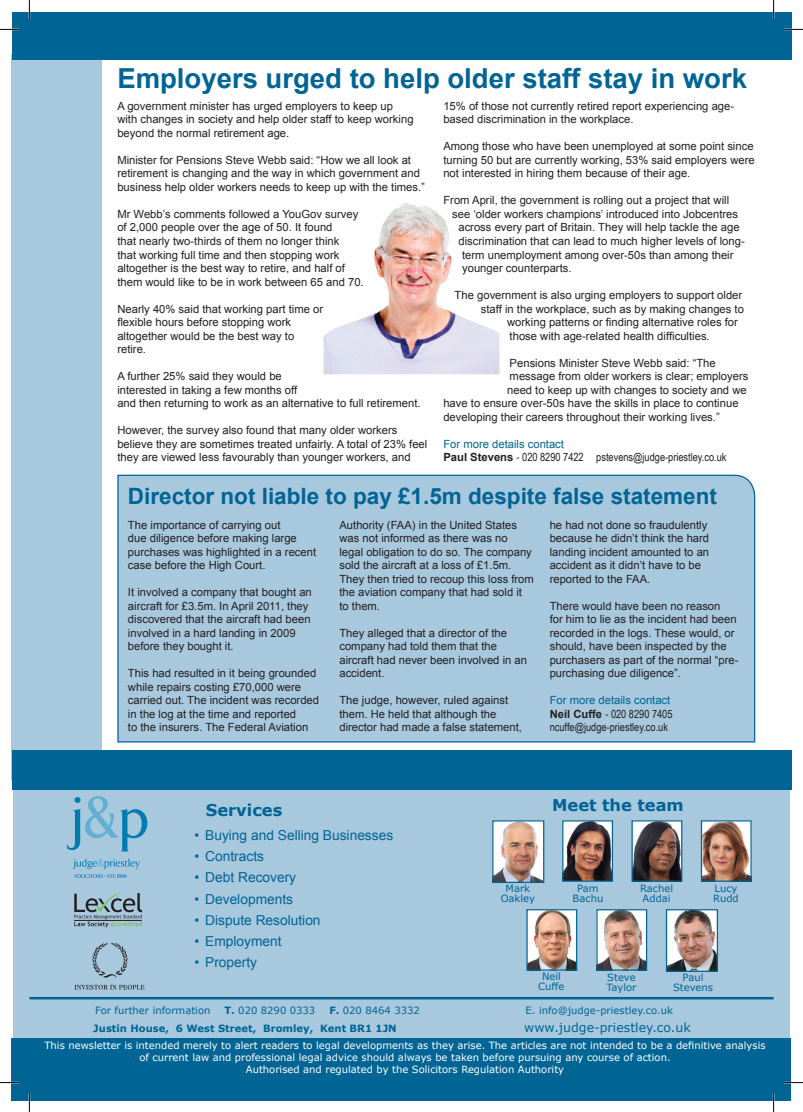
<style>
.page{position:relative;width:803px;height:1112px;background:#fff}
.page>*{position:absolute;margin:0;border:0;box-sizing:border-box;transform-origin:0 0}
.t1{font:700 27.5px "Arial";color:#006494}
.t2{font:700 22.5px "Arial";color:#006494}
.t3{font:700 16.25px "Verdana";color:#006494}
.t4{font:13.75px "Arial";color:#006494}
.t5{font:12.5px "Verdana";color:#006494}
.t6{font:11.25px/13.5px "Arial";color:#231f20}
.t7{font:11.25px/13.5px "Arial Narrow";color:#231f20}
.t8{font:11.25px "Arial";color:#006494}
.t9{font:10px/12px "Verdana";color:#fff;text-align:center}
.t10{font:10px/10px "Verdana";color:#006494;text-align:center}
.t11{font:700 10px "Verdana";color:#006494}
.s1{font-family:"Arial";font-weight:700}
.s2{font-weight:700}
</style>
<div class="page">
<div style="left:12px;top:54px;width:90px;height:727px;background:#a8c8de"></div>
<div style="left:12px;top:12px;width:779px;height:48px;background:#006494"></div>
<div style="left:13px;top:788px;width:777px;height:259px;background:#a8c8de"></div>
<div style="left:12px;top:750px;width:779px;height:39px;background:#006494"></div>
<div style="left:12px;top:1037px;width:779px;height:62px;background:#006494"></div>
<hr style="left:29px;top:996px;width:744px;height:3px;background:#006494">
<img style="left:494px;top:822px;width:48px;height:58px">
<div style="left:492px;top:820px;width:52px;height:62px;border:1px solid #006494"></div>
<img style="left:564px;top:822px;width:47px;height:57px">
<div style="left:562px;top:820px;width:51px;height:61px;border:1px solid #006494"></div>
<img style="left:633px;top:822px;width:47px;height:57px">
<div style="left:631px;top:820px;width:51px;height:61px;border:1px solid #006494"></div>
<img style="left:703px;top:822px;width:47px;height:57px">
<div style="left:701px;top:820px;width:51px;height:61px;border:1px solid #006494"></div>
<img style="left:528px;top:910px;width:47px;height:58px">
<div style="left:526px;top:908px;width:51px;height:62px;border:1px solid #006494"></div>
<img style="left:598px;top:910px;width:47px;height:58px">
<div style="left:596px;top:908px;width:51px;height:62px;border:1px solid #006494"></div>
<img style="left:668px;top:910px;width:48px;height:59px">
<div style="left:666px;top:908px;width:52px;height:63px;border:1px solid #006494"></div>
<svg style="left:73px;top:858px;width:67px;height:20px"></svg>
<svg style="left:67px;top:796px;width:80px;height:55px"></svg>
<svg style="left:74px;top:892px;width:68px;height:35px"></svg>
<hr style="left:74px;top:920px;width:68px;height:1px;background:#231f20">
<svg style="left:75px;top:984px;width:70px;height:5px"></svg>
<svg style="left:92px;top:943px;width:36px;height:34px"></svg>
<div style="left:117px;top:474px;width:639px;height:269px;background:#a8c8de"></div>
<img style="left:323px;top:202px;width:176px;height:172px">
<svg style="left:0;top:29px;width:19px;height:1px"></svg>
<svg style="left:784px;top:29px;width:19px;height:1px"></svg>
<svg style="left:0;top:1081px;width:19px;height:2px"></svg>
<svg style="left:784px;top:1081px;width:19px;height:2px"></svg>
<svg style="left:29px;top:0;width:1px;height:19px"></svg>
<svg style="left:29px;top:1093px;width:1px;height:18px"></svg>
<svg style="left:773px;top:0;width:1px;height:19px"></svg>
<svg style="left:773px;top:1093px;width:1px;height:18px"></svg>
<h1 class="t1" style="left:117px;top:59px;width:631px">Employers urged to help older staff stay in work</h1>
<p class="t6" style="left:117px;top:99px;width:298px">A government minister has urged employers to keep up with changes in society and help older staff to keep working beyond the normal retirement age.</p>
<p class="t6" style="left:117px;top:153px;width:309px">Minister for Pensions Steve Webb said: “How we all look at retirement is changing and the way in which government and business help older workers needs to keep up with the times.”</p>
<p class="t6" style="left:117px;top:207px;width:248px">Mr Webb’s comments followed a YouGov survey of 2,000 people over the age of 50. It found<br>that nearly two-thirds of them no longer think<br>that working full time and then stopping work altogether is the best way to retire, and half of them would like to be in work between 65 and 70.</p>
<p class="t6" style="left:117px;top:302px;width:207px">Nearly 40% said that working part time or flexible hours before stopping work altogether would be the best way to retire.</p>
<p class="t6" style="left:117px;top:369px;width:305px">A further 25% said they would be<br>interested in taking a few months off<br>and then returning to work as an alternative to full retirement.</p>
<p class="t6" style="left:117px;top:423px;width:311px">However, the survey also found that many older workers believe they are sometimes treated unfairly. A total of 23% feel they are viewed less favourably than younger workers, and</p>
<p class="t6" style="left:443px;top:99px;width:292px">15% of those not currently retired report experiencing age&shy;based discrimination in the workplace.</p>
<p class="t6" style="left:443px;top:140px;width:313px;text-align:justify">Among those who have been unemployed at some point since turning 50 but are currently working, 53% said employers were not interested in hiring them because of their age.</p>
<p class="t6" style="left:443px;top:194px;width:287px">From April, the government is rolling out a project that will</p>
<p class="t6" style="left:452px;top:207px;width:287px">see ‘older workers champions’ introduced into Jobcentres</p>
<p class="t6" style="left:458px;top:221px;width:283px">across every part of Britain. They will help tackle the age</p>
<p class="t6" style="left:458px;top:234px;width:288px">discrimination that can lead to much higher levels of long-</p>
<p class="t6" style="left:462px;top:248px;width:273px">term unemployment among over-50s than among their</p>
<p class="t6" style="left:462px;top:261px;width:111px">younger counterparts.</p>
<p class="t6" style="left:455px;top:288px;width:289px">The government is also urging employers to support older</p>
<p class="t6" style="left:481px;top:302px;width:265px">staff in the workplace, such as by making changes to</p>
<p class="t6" style="left:507px;top:315px;width:232px">working patterns or finding alternative roles for</p>
<p class="t6" style="left:510px;top:329px;width:202px">those with age-related health difficulties.</p>
<p class="t6" style="left:510px;top:356px;width:208px">Pensions Minister Steve Webb said: “The</p>
<p class="t6" style="left:510px;top:369px;width:240px">message from older workers is clear; employers</p>
<p class="t6" style="left:507px;top:383px;width:241px">need to keep up with changes to society and we</p>
<p class="t6" style="left:443px;top:396px;width:297px">have to ensure over-50s have the skills in place to continue</p>
<p class="t6" style="left:443px;top:410px;width:278px">developing their careers throughout their working lives.”</p>
<p class="t8" style="left:443px;top:436px;width:122px">For more details contact</p>
<p class="t7" style="left:443px;top:450px;width:285px"><span class="s1">Paul Stevens</span> - 020 8290 7422 pstevens@judge-priestley.co.uk</p>
<h2 class="t2" style="left:128px;top:480px;width:590px">Director not liable to pay £1.5m despite false statement</h2>
<p class="t6" style="left:128px;top:518px;width:190px">The importance of carrying out<br>due diligence before making large purchases was highlighted in a recent case before the High Court.</p>
<p class="t6" style="left:128px;top:585px;width:185px">It involved a company that bought an aircraft for £3.5m. In April 2011, they discovered that the aircraft had been involved in a hard landing in 2009 before they bought it.</p>
<p class="t6" style="left:128px;top:666px;width:193px">This had resulted in it being grounded while repairs costing £70,000 were carried out. The incident was recorded in the log at the time and reported<br>to the insurers. The Federal Aviation</p>
<p class="t6" style="left:339px;top:518px;width:196px">Authority (FAA) in the United States was not informed as there was no legal obligation to do so. The company sold the aircraft at a loss of £1.5m.<br>They then tried to recoup this loss from the aviation company that had sold it to them.</p>
<p class="t6" style="left:339px;top:626px;width:189px">They alleged that a director of the company had told them that the aircraft had never been involved in an accident.</p>
<p class="t6" style="left:339px;top:693px;width:184px">The judge, however, ruled against them. He held that although the director had made a false statement,</p>
<p class="t6" style="left:550px;top:518px;width:161px">he had not done so fraudulently because he didn’t think the hard landing incident amounted to an accident as it didn’t have to be reported to the FAA.</p>
<p class="t6" style="left:550px;top:599px;width:190px">There would have been no reason<br>for him to lie as the incident had been recorded in the logs. These would, or should, have been inspected by the purchasers as part of the normal “pre&shy;purchasing due diligence”.</p>
<p class="t8" style="left:550px;top:692px;width:122px">For more details contact</p>
<p class="t7" style="left:550px;top:706px;width:124px"><span class="s1">Neil Cuffe</span> - 020 8290 7405 ncuffe@judge-priestley.co.uk</p>
<h3 class="t3" style="left:206px;top:798px;width:78px">Services</h3>
<h3 class="t3" style="left:552px;top:793px;width:133px">Meet the team</h3>
<p class="t4" style="left:195px;top:825px;width:200px">• Buying and Selling Businesses</p>
<p class="t4" style="left:195px;top:846px;width:71px">• Contracts</p>
<p class="t4" style="left:195px;top:867px;width:103px">• Debt Recovery</p>
<p class="t4" style="left:195px;top:889px;width:100px">• Developments</p>
<p class="t4" style="left:195px;top:910px;width:128px">• Dispute Resolution</p>
<p class="t4" style="left:195px;top:931px;width:89px">• Employment</p>
<p class="t4" style="left:195px;top:952px;width:64px">• Property</p>
<p class="t10" style="left:501px;top:882px;width:36px">Mark<br>Oakley</p>
<p class="t10" style="left:572px;top:882px;width:32px">Pam<br>Bachu</p>
<p class="t10" style="left:640px;top:882px;width:35px;text-align:left">Rachel<br>Addai</p>
<p class="t10" style="left:713px;top:882px;width:27px;text-align:left">Lucy<br>Rudd</p>
<p class="t10" style="left:538px;top:971px;width:28px">Neil<br>Cuffe</p>
<p class="t10" style="left:606px;top:972px;width:31px;text-align:left">Steve<br>Taylor</p>
<p class="t10" style="left:673px;top:972px;width:42px">Paul<br>Stevens</p>
<p class="t10" style="left:95px;top:1004px;width:117px">For further information</p>
<p class="t10" style="left:224px;top:1004px;width:92px"><span class="s2">T.</span> 020 8290 0333</p>
<p class="t10" style="left:329px;top:1004px;width:92px"><span class="s2">F.</span> 020 8464 3332</p>
<p class="t10" style="left:525px;top:1004px;width:149px">E. info@judge-priestley.co.uk</p>
<p class="t11" style="left:93px;top:1020px;width:305px">Justin House, 6 West Street, Bromley, Kent BR1 1JN</p>
<p class="t5" style="left:524px;top:1018px;width:168px">www.judge-priestley.co.uk</p>
<p class="t9" style="left:44px;top:1039px;width:723px">This newsletter is intended merely to alert readers to legal developments as they arise. The articles are not intended to be a definitive analysis of current law and professional legal advice should always be taken before pursuing any course of action.<br>Authorised and regulated by the Solicitors Regulation Authority</p>
</div>
